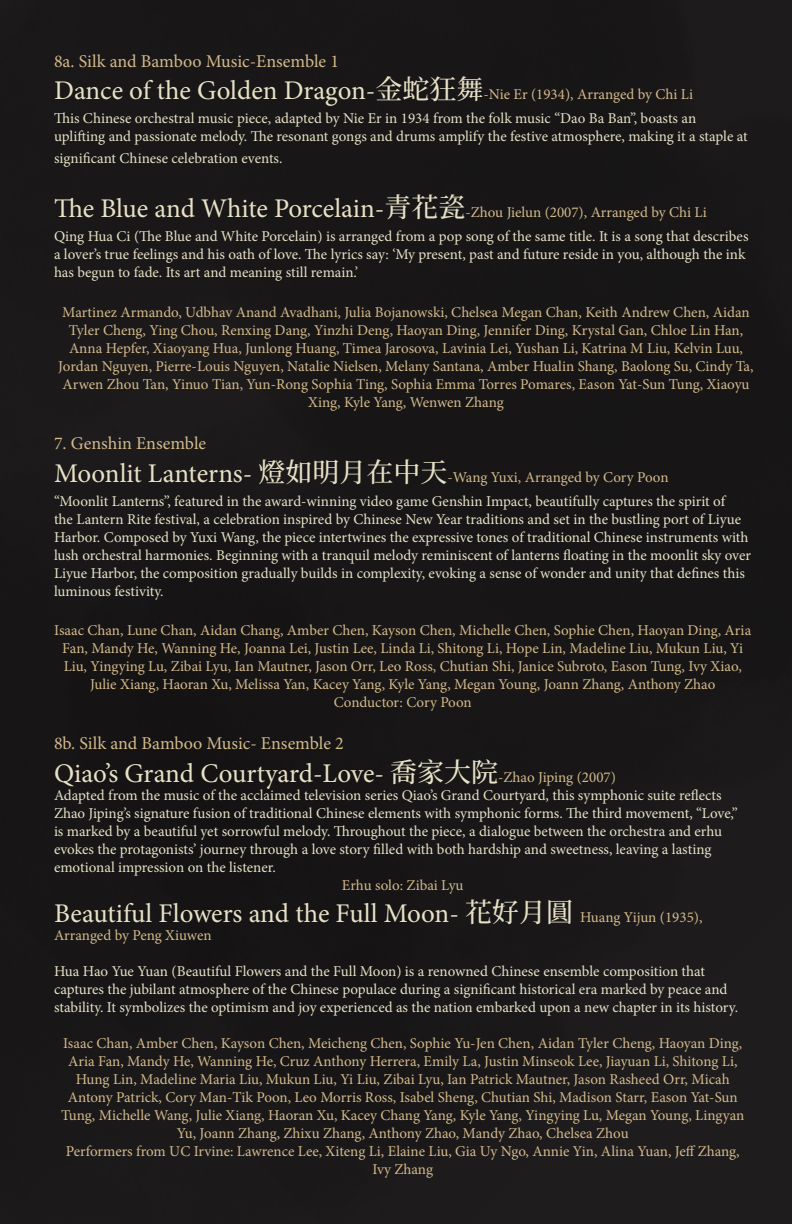
<style>
.page{position:relative;width:792px;height:1224px;background:#181617}
.page>*{position:absolute;margin:0;border:0;box-sizing:border-box;transform-origin:0 0}
.song_intro_titles{font:27px "Minion Pro";color:#e8e1c6}
.song_intro_titles-2{font:18px "Minion Pro";color:#d3ba8b}
.song_intro_titles-3{font:15px/18px "Minion Pro";letter-spacing:-.005em;color:#d3ba8b;text-align:center}
.song_intro_titles-4{font:15px/18px "Minion Pro";color:#e8e1c6}
.s1{font-size:27px;color:#e8e1c6}
.s2{font-family:"Source Han Serif TC";font-weight:500;font-size:27px;color:#e8e1c6}
.s3{font-family:"Source Han Serif TC";font-weight:500}
.s4{font-size:15px;color:#d3ba8b}
</style>
<div class="page">
<p class="song_intro_titles-2" style="left:54px;top:49px;width:287px">8a. Silk and Bamboo Music-Ensemble 1</p>
<p class="song_intro_titles-3" style="left:54px;top:86px;width:641px"><span class="s1">Dance of the Golden Dragon-</span><span class="s2">金蛇狂舞</span>-Nie Er (1934), Arranged by Chi Li</p>
<p class="song_intro_titles-4" style="left:54px;top:110px;width:695px">This Chinese orchestral music piece, adapted by Nie Er in 1934 from the folk music “Dao Ba Ban”, boasts an uplifting and passionate melody. The resonant gongs and drums amplify the festive atmosphere, making it a staple at</p>
<p class="song_intro_titles-4" style="left:54px;top:149px;width:230px">significant Chinese celebration events.</p>
<p class="song_intro_titles-3" style="left:54px;top:203px;width:654px"><span class="s1">The Blue and White Porcelain-</span><span class="s2">青花瓷</span>-Zhou Jielun (2007), Arranged by Chi Li</p>
<p class="song_intro_titles-4" style="left:54px;top:227px;width:696px">Qing Hua Ci (The Blue and White Porcelain) is arranged from a pop song of the same title. It is a song that describes a lover’s true feelings and his oath of love. The lyrics say: ‘My present, past and future reside in you, although the ink has begun to fade. Its art and meaning still remain.’</p>
<p class="song_intro_titles-3" style="left:58px;top:303px;width:697px">Martinez Armando, Udbhav Anand Avadhani, Julia Bojanowski, Chelsea Megan Chan, Keith Andrew Chen, Aidan Tyler Cheng, Ying Chou, Renxing Dang, Yinzhi Deng, Haoyan Ding, Jennifer Ding, Krystal Gan, Chloe Lin Han, Anna Hepfer, Xiaoyang Hua, Junlong Huang, Timea Jarosova, Lavinia Lei, Yushan Li, Katrina M Liu, Kelvin Luu, Jordan Nguyen, Pierre-Louis Nguyen, Natalie Nielsen, Melany Santana, Amber Hualin Shang, Baolong Su, Cindy Ta, Arwen Zhou Tan, Yinuo Tian, Yun-Rong Sophia Ting, Sophia Emma Torres Pomares, Eason Yat-Sun Tung, Xiaoyu Xing, Kyle Yang, Wenwen Zhang</p>
<p class="song_intro_titles-2" style="left:54px;top:432px;width:154px">7. Genshin Ensemble</p>
<p class="song_intro_titles-3" style="left:54px;top:468px;width:616px"><span class="s1">Moonlit Lanterns-</span> <span class="s2">燈如明月在中天</span>-Wang Yuxi, Arranged by Cory Poon</p>
<p class="song_intro_titles-4" style="left:54px;top:492px;width:698px">“Moonlit Lanterns”, featured in the award-winning video game Genshin Impact, beautifully captures the spirit of<br>the Lantern Rite festival, a celebration inspired by Chinese New Year traditions and set in the bustling port of Liyue Harbor. Composed by Yuxi Wang, the piece intertwines the expressive tones of traditional Chinese instruments with lush orchestral harmonies. Beginning with a tranquil melody reminiscent of lanterns floating in the moonlit sky over Liyue Harbor, the composition gradually builds in complexity, evoking a sense of wonder and unity that defines this luminous festivity.</p>
<p class="song_intro_titles-3" style="left:54px;top:622px;width:699px">Isaac Chan, Lune Chan, Aidan Chang, Amber Chen, Kayson Chen, Michelle Chen, Sophie Chen, Haoyan Ding, Aria Fan, Mandy He, Wanning He, Joanna Lei, Justin Lee, Linda Li, Shitong Li, Hope Lin, Madeline Liu, Mukun Liu, Yi Liu, Yingying Lu, Zibai Lyu, Ian Mautner, Jason Orr, Leo Ross, Chutian Shi, Janice Subroto, Eason Tung, Ivy Xiao, Julie Xiang, Haoran Xu, Melissa Yan, Kacey Yang, Kyle Yang, Megan Young, Joann Zhang, Anthony Zhao</p>
<p class="song_intro_titles-3" style="left:334px;top:694px;width:140px">Conductor: Cory Poon</p>
<p class="song_intro_titles-2" style="left:54px;top:732px;width:291px">8b. Silk and Bamboo Music- Ensemble 2</p>
<p class="song_intro_titles" style="left:54px;top:755px;width:563px">Qiao’s Grand Courtyard-Love- <span class="s3">喬家大院</span><span class="s4">-Zhao Jiping (2007)</span></p>
<p class="song_intro_titles-4" style="left:54px;top:786px;width:686px">Adapted from the music of the acclaimed television series Qiao’s Grand Courtyard, this symphonic suite reflects Zhao Jiping’s signature fusion of traditional Chinese elements with symphonic forms. The third movement, “Love,” is marked by a beautiful yet sorrowful melody. Throughout the piece, a dialogue between the orchestra and erhu evokes the protagonists’ journey through a love story filled with both hardship and sweetness, leaving a lasting emotional impression on the listener.</p>
<p class="song_intro_titles-3" style="left:342px;top:876px;width:123px">Erhu solo: Zibai Lyu</p>
<p class="song_intro_titles" style="left:54px;top:896px;width:650px">Beautiful Flowers and the Full Moon- <span class="s3">花好月圓</span> <span class="s4">Huang Yijun (1935),</span></p>
<p class="song_intro_titles-3" style="left:54px;top:927px;width:159px">Arranged by Peng Xiuwen</p>
<p class="song_intro_titles-4" style="left:54px;top:963px;width:686px">Hua Hao Yue Yuan (Beautiful Flowers and the Full Moon) is a renowned Chinese ensemble composition that captures the jubilant atmosphere of the Chinese populace during a significant historical era marked by peace and stability. It symbolizes the optimism and joy experienced as the nation embarked upon a new chapter in its history.</p>
<p class="song_intro_titles-3" style="left:63px;top:1035px;width:681px">Isaac Chan, Amber Chen, Kayson Chen, Meicheng Chen, Sophie Yu-Jen Chen, Aidan Tyler Cheng, Haoyan Ding,</p>
<p class="song_intro_titles-3" style="left:68px;top:1053px;width:671px">Aria Fan, Mandy He, Wanning He, Cruz Anthony Herrera, Emily La, Justin Minseok Lee, Jiayuan Li, Shitong Li,</p>
<p class="song_intro_titles-3" style="left:61px;top:1071px;width:685px">Hung Lin, Madeline Maria Liu, Mukun Liu, Yi Liu, Zibai Lyu, Ian Patrick Mautner, Jason Rasheed Orr, Micah Antony Patrick, Cory Man-Tik Poon, Leo Morris Ross, Isabel Sheng, Chutian Shi, Madison Starr, Eason Yat-Sun Tung, Michelle Wang, Julie Xiang, Haoran Xu, Kacey Chang Yang, Kyle Yang, Yingying Lu, Megan Young, Lingyan Yu, Joann Zhang, Zhixu Zhang, Anthony Zhao, Mandy Zhao, Chelsea Zhou</p>
<p class="song_intro_titles-3" style="left:66px;top:1143px;width:675px">Performers from UC Irvine: Lawrence Lee, Xiteng Li, Elaine Liu, Gia Uy Ngo, Annie Yin, Alina Yuan, Jeff Zhang,</p>
<p class="song_intro_titles-3" style="left:372px;top:1161px;width:62px">Ivy Zhang</p>
</div>
